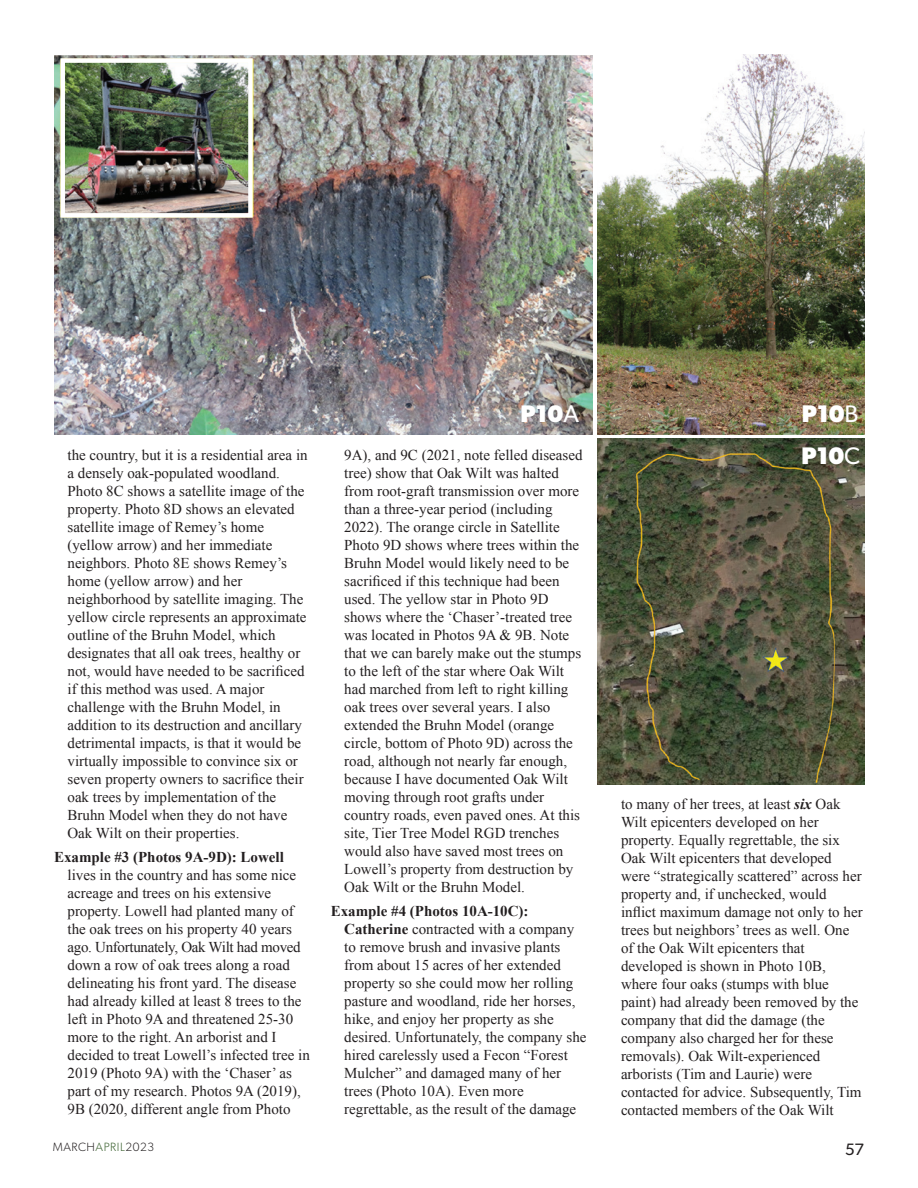
<style>
.page{position:relative;width:918px;height:1188px;background:#fff}
.page>*{position:absolute;margin:0;border:0;box-sizing:border-box;transform-origin:0 0}
.t1{font:700 24px/41.8px "Gibson";color:#fff}
.t2{font:16.5px "Gibson";color:#231f20}
.t3{font:15px/18px "Times New Roman";color:#231f20}
.t4{font:700 15px "Times New Roman";color:#231f20}
.t5{font:300 12px "Gibson";letter-spacing:.05em;color:#231f20}
.s1{font-weight:400}
.s2{font-weight:700}
.s3{font-weight:700;font-style:italic}
.s4{color:#3a602e}
</style>
<div class="page">
<img style="left:54px;top:55px;width:538px;height:379px">
<img style="left:597px;top:54px;width:268px;height:380px">
<img style="left:597px;top:439px;width:268px;height:346px">
<div style="left:60px;top:58px;width:193px;height:160px;border:4px solid #fff"></div>
<p class="t3" style="left:68px;top:445px;width:242px">the country, but it is a residential area in a densely oak-populated woodland.<br>Photo 8C shows a satellite image of the property. Photo 8D shows an elevated satellite image of Remey’s home (yellow arrow) and her immediate neighbors. Photo 8E shows Remey’s home (yellow arrow) and her neighborhood by satellite imaging. The yellow circle represents an approximate outline of the Bruhn Model, which designates that all oak trees, healthy or not, would have needed to be sacrificed if this method was used. A major challenge with the Bruhn Model, in addition to its destruction and ancillary detrimental impacts, is that it would be virtually impossible to convince six or seven property owners to sacrifice their oak trees by implementation of the Bruhn Model when they do not have Oak Wilt on their properties.</p>
<p class="t4" style="left:54px;top:847px;width:231px">Example #3 (Photos 9A-9D): Lowell</p>
<p class="t3" style="left:68px;top:866px;width:244px">lives in the country and has some nice acreage and trees on his extensive property. Lowell had planted many of the oak trees on his property 40 years ago. Unfortunately, Oak Wilt had moved down a row of oak trees along a road delineating his front yard. The disease had already killed at least 8 trees to the left in Photo 9A and threatened 25-30 more to the right. An arborist and I decided to treat Lowell’s infected tree in 2019 (Photo 9A) with the ‘Chaser’ as part of my research. Photos 9A (2019), 9B (2020, different angle from Photo</p>
<h1 class="t1" style="left:520px;top:392px;width:60px">P10<span class="s1">A</span></h1>
<h1 class="t1" style="left:801px;top:392px;width:60px">P10<span class="s1">B<br></span>P10<span class="s1">C</span></h1>
<p class="t3" style="left:344px;top:445px;width:240px">9A), and 9C (2021, note felled diseased tree) show that Oak Wilt was halted from root-graft transmission over more than a three-year period (including 2022). The orange circle in Satellite Photo 9D shows where trees within the Bruhn Model would likely need to be sacrificed if this technique had been used. The yellow star in Photo 9D shows where the ‘Chaser’-treated tree was located in Photos 9A &amp; 9B. Note that we can barely make out the stumps to the left of the star where Oak Wilt had marched from left to right killing oak trees over several years. I also extended the Bruhn Model (orange circle, bottom of Photo 9D) across the road, although not nearly far enough, because I have documented Oak Wilt moving through root grafts under country roads, even paved ones. At this site, Tier Tree Model RGD trenches would also have saved most trees on Lowell’s property from destruction by Oak Wilt or the Bruhn Model.</p>
<p class="t3" style="left:344px;top:902px;width:244px;text-indent:-13px"><span class="s2">Example #4 (Photos 10A-10C):<br>Catherine</span> contracted with a company to remove brush and invasive plants from about 15 acres of her extended property so she could mow her rolling pasture and woodland, ride her horses, hike, and enjoy her property as she desired. Unfortunately, the company she hired carelessly used a Fecon “Forest Mulcher” and damaged many of her trees (Photo 10A). Even more regrettable, as the result of the damage</p>
<p class="t3" style="left:621px;top:794px;width:243px">to many of her trees, at least <span class="s3">six</span> Oak Wilt epicenters developed on her property. Equally regrettable, the six Oak Wilt epicenters that developed were “strategically scattered” across her property and, if unchecked, would inflict maximum damage not only to her trees but neighbors’ trees as well. One of the Oak Wilt epicenters that developed is shown in Photo 10B, where four oaks (stumps with blue paint) had already been removed by the company that did the damage (the company also charged her for these removals). Oak Wilt-experienced arborists (Tim and Laurie) were contacted for advice. Subsequently, Tim contacted members of the Oak Wilt</p>
<p class="t5" style="left:53px;top:1140px;width:103px">MARCH<span class="s4">APRIL</span>2023</p>
<p class="t2" style="left:845px;top:1139px;width:20px">57</p>
</div>
